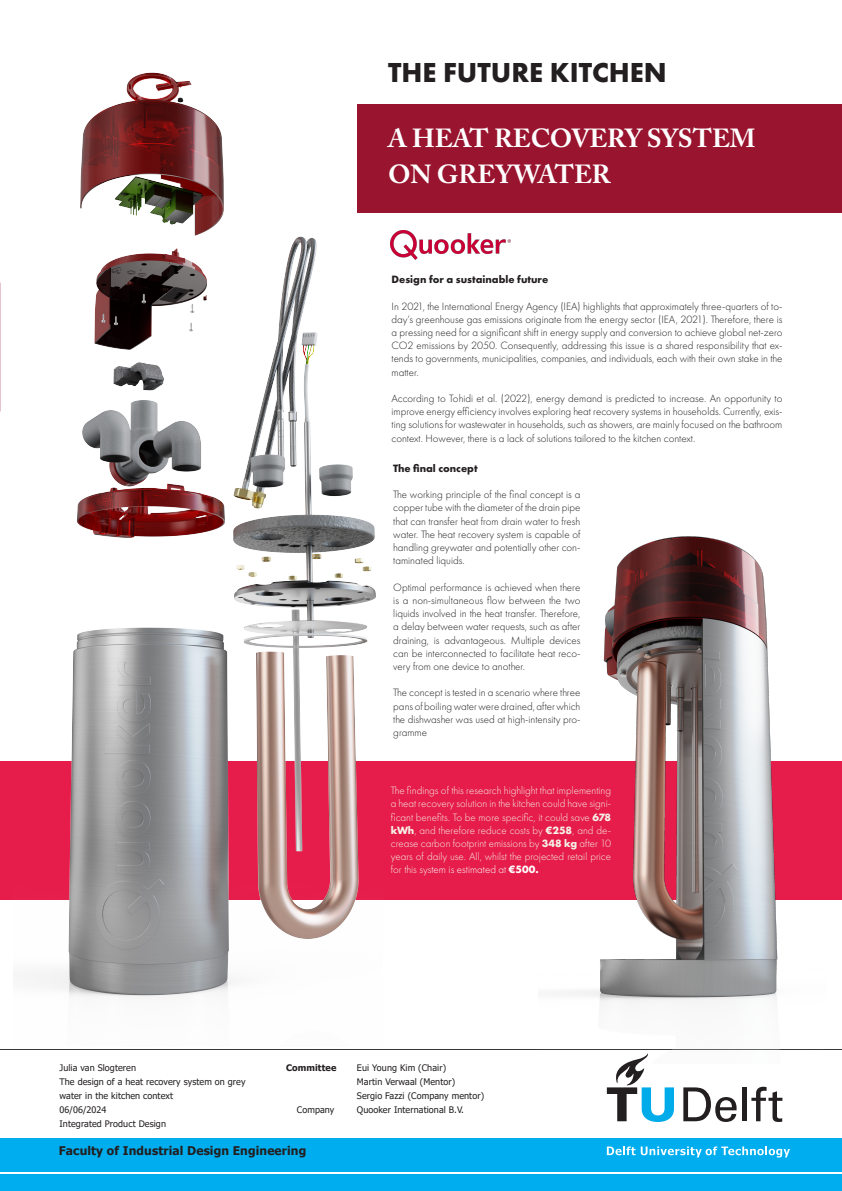
<style>
.page{position:relative;width:842px;height:1191px;background:#fff}
.page>*{position:absolute;margin:0;border:0;box-sizing:border-box;transform-origin:0 0}
.t1{font:700 28.5px "Futura PT";color:#231f20}
.t2{font:700 26px/36px "Adobe Caslon Pro";color:#fff}
.t3{font:700 12px "Tahoma";letter-spacing:.01em;color:#231f20}
.t4{font:300 11px/13.2px "Futura PT";color:#231f20;text-align:justify}
.t5{font:300 11px/13.2px "Futura PT";color:#f5f2e8;text-align:justify}
.t6{font:700 11px "Futura PT";color:#231f20}
.t7{font:9px/14.2px "Tahoma";letter-spacing:.01em;color:#231f20}
.t8{font:700 9px "Tahoma";letter-spacing:.01em;color:#231f20}
.s1{color:#fff}
.s2{font-weight:700}
.s3{font-weight:700;color:#fff}
</style>
<div class="page">
<div style="left:0;top:1138px;width:92px;height:53px;background:#00aeef"></div>
<hr style="left:0;top:1049px;width:92px;height:1px;background:#231f20">
<hr style="left:0;top:1172px;width:92px;height:1px;background:#fff">
<div style="left:91px;top:1138px;width:751px;height:53px;background:#00aeef"></div>
<hr style="left:91px;top:1049px;width:751px;height:1px;background:#231f20">
<hr style="left:91px;top:1172px;width:751px;height:1px;background:#fff">
<svg style="left:683px;top:1087px;width:53px;height:35px"></svg>
<hr style="left:742px;top:1087px;width:4px;height:34px;background:#231f20">
<svg style="left:751px;top:1086px;width:31px;height:36px"></svg>
<svg style="left:607px;top:1063px;width:67px;height:59px"></svg>
<svg style="left:607px;top:1146px;width:183px;height:11px"></svg>
<div style="left:0;top:761px;width:842px;height:139px;background:#e61d4b"></div>
<div style="left:357px;top:104px;width:485px;height:109px;background:#99142e"></div>
<img style="left:539px;top:536px;width:288px;height:527px">
<img style="left:391px;top:231px;width:119px;height:29px">
<img style="left:32px;top:72px;width:344px;height:926px">
<p class="t1" style="left:388px;top:54px;width:289px">THE FUTURE KITCHEN<span class="s1">:</span></p>
<p class="t2" style="left:388px;top:120px;width:369px">A HEAT RECOVERY SYSTEM<br>ON GREYWATER</p>
<p class="t6" style="left:391px;top:272px;width:158px">Design for a sustainable future</p>
<p class="t4" style="left:391px;top:299px;width:392px">In 2021, the International Energy Agency (IEA) highlights that approximately three-quarters of to&shy;day’s greenhouse gas emissions originate from the energy sector (IEA, 2021). Therefore, there is a pressing need for a significant shift in energy supply and conversion to achieve global net-zero CO2 emissions by 2050. Consequently, addressing this issue is a shared responsibility that ex&shy;tends to governments, municipalities, companies, and individuals, each with their own stake in the matter.</p>
<p class="t4" style="left:391px;top:392px;width:392px">According to Tohidi et al. (2022), energy demand is predicted to increase. An opportunity to improve energy efficiency involves exploring heat recovery systems in households. Currently, exis&shy;ting solutions for wastewater in households, such as showers, are mainly focused on the bathroom context. However, there is a lack of solutions tailored to the kitchen context.</p>
<p class="t6" style="left:393px;top:461px;width:86px">The final concept</p>
<p class="t4" style="left:393px;top:488px;width:189px">The working principle of the final concept is a copper tube with the diameter of the drain pipe that can transfer heat from drain water to fresh water. The heat recovery system is capable of handling greywater and potentially other con&shy;taminated liquids.</p>
<p class="t4" style="left:393px;top:580px;width:189px">Optimal performance is achieved when there is a non-simultaneous flow between the two liquids involved in the heat transfer. Therefore, a delay between water requests, such as after draining, is advantageous. Multiple devices can be interconnected to facilitate heat reco&shy;very from one device to another.</p>
<p class="t4" style="left:393px;top:686px;width:189px">The concept is tested in a scenario where three pans of boiling water were drained, after which the dishwasher was used at high-intensity pro&shy;gramme</p>
<p class="t5" style="left:391px;top:784px;width:222px">The findings of this research highlight that implementing a heat recovery solution in the kitchen could have signi&shy;ficant benefits. To be more specific, it could save <span class="s2">678 kWh</span>, and therefore reduce costs by <span class="s2">€258</span>, and de&shy;crease carbon footprint emissions by <span class="s2">348 kg</span> after 10 years of daily use. All, whilst the projected retail price for this sys<span class="s1">tem is estimated at</span> <span class="s3">€500.</span></p>
<p class="t7" style="left:60px;top:1060px;width:78px">Julia van Slogteren</p>
<p class="t7" style="left:60px;top:1075px;width:188px">The design of a heat recovery system on grey water in the kitchen context</p>
<p class="t7" style="left:60px;top:1103px;width:48px">06/06/2024</p>
<p class="t7" style="left:60px;top:1117px;width:108px">Integrated Product Design</p>
<p class="t8" style="left:286px;top:1061px;width:52px">Committee</p>
<p class="t7" style="left:357px;top:1060px;width:91px">Eui Young Kim (Chair)</p>
<p class="t7" style="left:357px;top:1074px;width:129px">Martin Verwaal (Mentor)<br>Sergio Fazzi (Company mentor)</p>
<p class="t7" style="left:297px;top:1103px;width:39px">Company</p>
<p class="t7" style="left:357px;top:1103px;width:109px">Quooker International B.V.</p>
<p class="t3" style="left:59px;top:1142px;width:249px">Faculty of Industrial Design Engineering</p>
</div>
